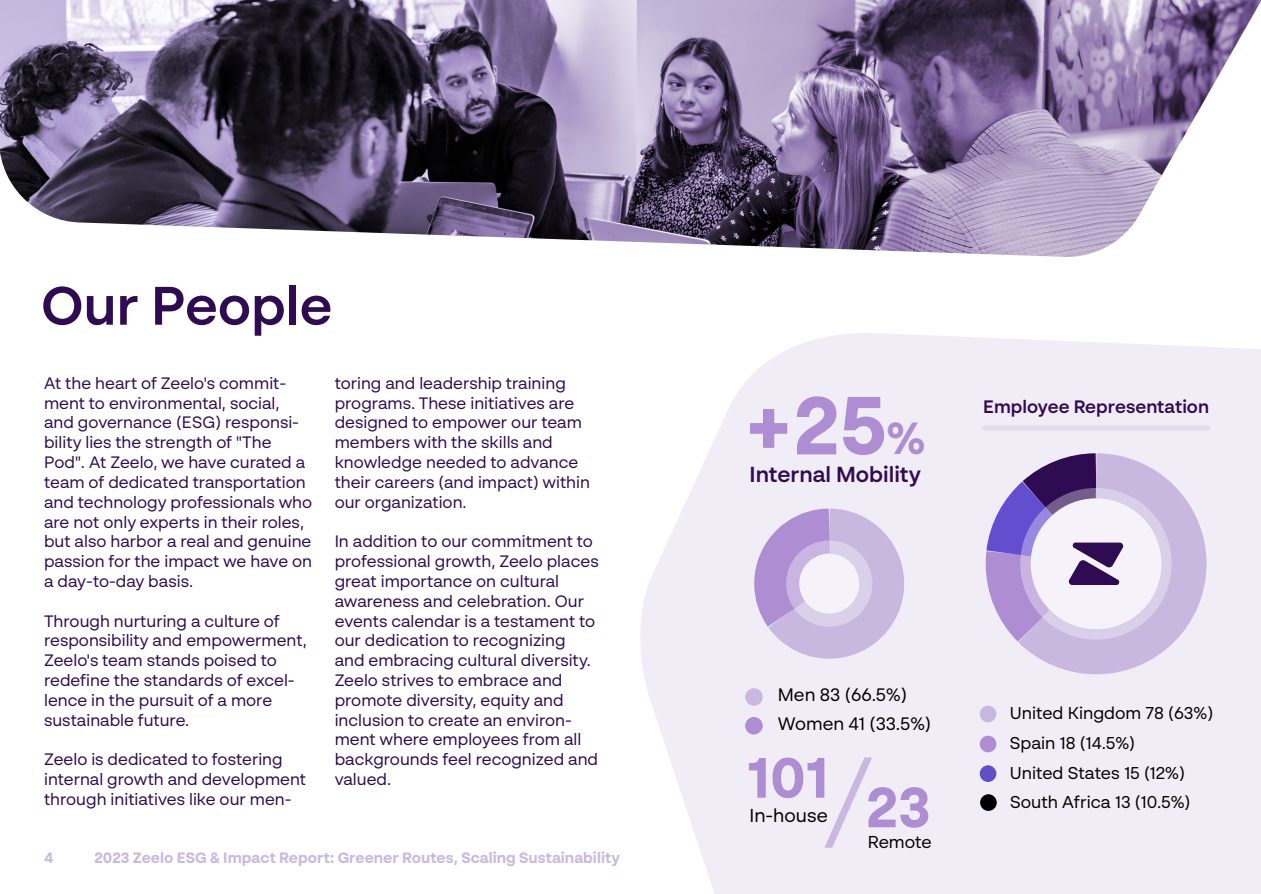
<style>
.page{position:relative;width:1261px;height:894px;background:#fff}
.page>*{position:absolute;margin:0;border:0;box-sizing:border-box;transform-origin:0 0}
.t1{font:700 81.9px "BR Sonoma";color:#ae8dd2}
.t2{font:700 56.7px "BR Sonoma";color:#ae8dd2}
.t3{font:600 54px "BR Sonoma";color:#2f0b51}
.t4{font:600 21.75px "BR Sonoma";color:#2f0b51}
.t5{font:18.75px "BR Sonoma";color:#000}
.t6{font:18px/28.8px "BR Sonoma";color:#000}
.t7{font:600 18px "BR Sonoma";color:#2f0b51}
.t8{font:17.25px "BR Sonoma";letter-spacing:-.005em;color:#000}
.t9{font:17.1px/29.5px "BR Sonoma";color:#000}
.t10{font:16.5px/19.8px "BR Sonoma";color:#2f0b51}
.t11{font:700 15px "BR Sonoma";color:#c9b8df}
.s1{font-size:44.85px}
</style>
<div class="page">
<svg style="left:640px;top:333px;width:621px;height:560px;background:#f2eff7"></svg>
<svg style="left:970px;top:430px;width:259px;height:266px;background:#e4dcee"></svg>
<svg style="left:1020px;top:488px;width:152px;height:151px;fill:#efebf5"></svg>
<svg style="left:959px;top:430px;width:182px;height:259px"></svg>
<div style="left:980px;top:705px;width:16px;height:17px;background:#c8b7de;border-radius:50%"></div>
<div style="left:980px;top:735px;width:16px;height:17px;background:#ae8dd2;border-radius:50%"></div>
<div style="left:980px;top:765px;width:16px;height:16px;background:#604fc7;border-radius:50%"></div>
<div style="left:980px;top:794px;width:17px;height:16px;background:#000;border-radius:50%"></div>
<svg style="left:724px;top:474px;width:198px;height:211px;background:#e0d6ec"></svg>
<svg style="left:794px;top:548px;width:71px;height:71px;fill:#f5f3f9"></svg>
<div style="left:786px;top:540px;width:86px;height:86px;border:15px solid #fff;border-radius:50%"></div>
<svg style="left:824px;top:757px;width:48px;height:90px;background:#eae4f2"></svg>
<div style="left:745px;top:688px;width:18px;height:17px;background:#c8b7de;border-radius:50%"></div>
<div style="left:745px;top:716px;width:18px;height:18px;background:#ae8dd2;border-radius:50%"></div>
<div style="left:984px;top:425px;width:224px;height:5px;background:#e3daee"></div>
<img style="left:0;top:0;width:1261px;height:257px">
<h3 class="t3" style="left:41px;top:272px;width:293px">Our People</h3>
<p class="t10" style="left:44px;top:372px;width:270px">At the heart of Zeelo's commit&shy;ment to environmental, social, and governance (ESG) responsi&shy;bility lies the strength of "The<br>Pod". At Zeelo, we have curated a team of dedicated transportation and technology professionals who are not only experts in their roles, but also harbor a real and genuine passion for the impact we have on a day-to-day basis.</p>
<p class="t10" style="left:44px;top:610px;width:264px">Through nurturing a culture of responsibility and empowerment,<br>Zeelo's team stands poised to redefine the standards of excel&shy;lence in the pursuit of a more sustainable future.</p>
<p class="t10" style="left:44px;top:749px;width:264px">Zeelo is dedicated to fostering internal growth and development through initiatives like our men-</p>
<p class="t10" style="left:335px;top:372px;width:257px">toring and leadership training programs. These initiatives are designed to empower our team members with the skills and knowledge needed to advance their careers (and impact) within our organization.</p>
<p class="t10" style="left:335px;top:531px;width:266px">In addition to our commitment to professional growth, Zeelo places great importance on cultural awareness and celebration. Our events calendar is a testament to our dedication to recognizing and embracing cultural diversity.<br>Zeelo strives to embrace and promote diversity, equity and inclusion to create an environ&shy;ment where employees from all backgrounds feel recognized and valued.</p>
<p class="t11" style="left:44px;top:848px;width:11px">4</p>
<p class="t11" style="left:95px;top:848px;width:527px">2023 Zeelo ESG &amp; Impact Report: Greener Routes, Scaling Sustainability</p>
<h1 class="t1" style="left:744px;top:374px;width:184px">+25<span class="s1">%</span></h1>
<h3 class="t4" style="left:750px;top:461px;width:173px">Internal Mobility</h3>
<p class="t7" style="left:983px;top:395px;width:227px">Employee Representation</p>
<p class="t6" style="left:778px;top:679px;width:155px">Men 83 (66.5%)<br>Women 41 (33.5%)</p>
<h2 class="t2" style="left:747px;top:742px;width:83px">101</h2>
<p class="t5" style="left:749px;top:803px;width:80px">In-house</p>
<h2 class="t2" style="left:866px;top:771px;width:66px">23</h2>
<p class="t8" style="left:868px;top:830px;width:66px">Remote</p>
<p class="t9" style="left:1010px;top:697px;width:205px">United Kingdom 78 (63%)</p>
<p class="t9" style="left:1010px;top:727px;width:177px">Spain 18 (14.5%)<br>United States 15 (12%)</p>
<p class="t9" style="left:1010px;top:786px;width:182px">South Africa 13 (10.5%)</p>
</div>
